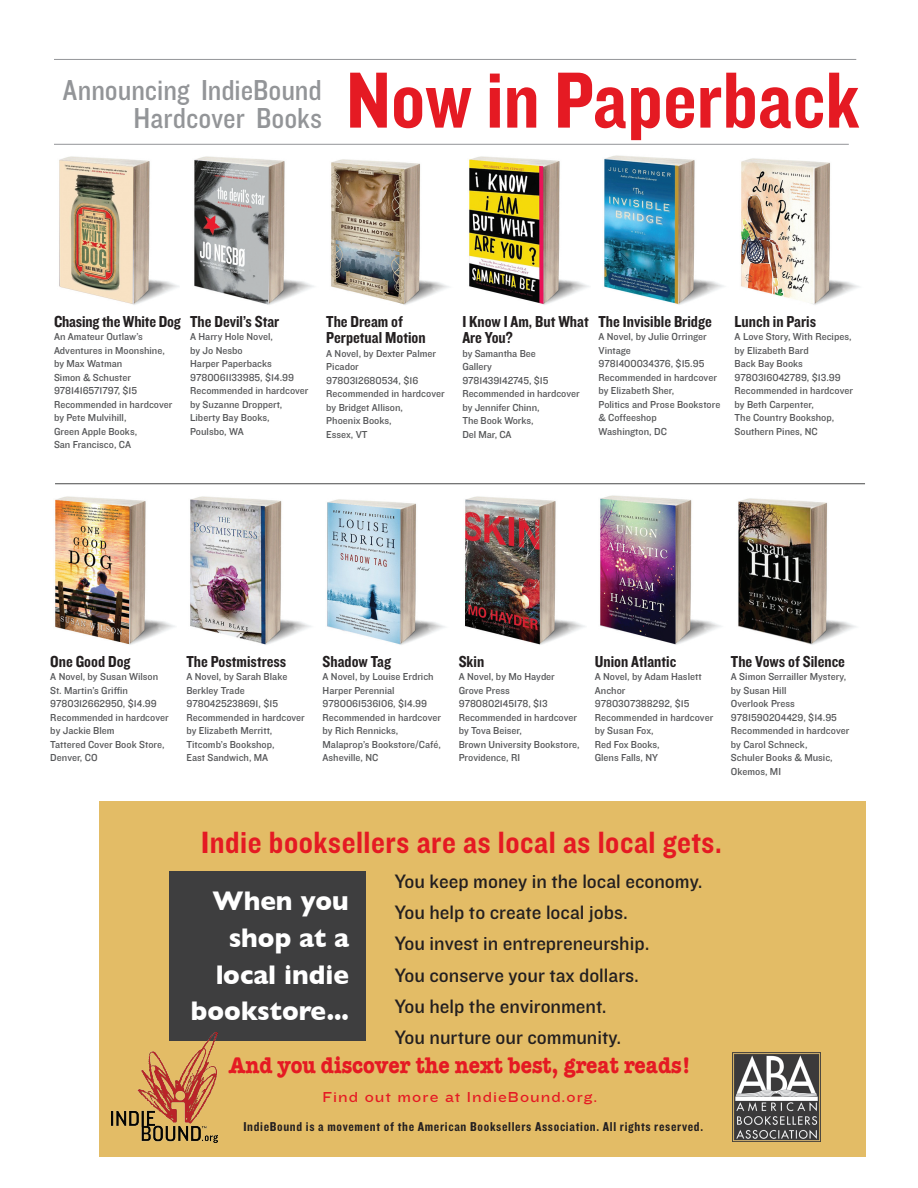
<style>
.page{position:relative;width:918px;height:1188px;background:#fff}
.page>*{position:absolute;margin:0;border:0;box-sizing:border-box;transform-origin:0 0}
.t1{font:82.5px "Knockout 50 Welterweight";color:#e51a23}
.t2{font:31.95px "Knockout 51 Middleweight";letter-spacing:.02em;color:#e51a23;scale:.91 1}
.t3{font:30px/28.5px "Knockout 30 Junior Welterwt";letter-spacing:-.005em;color:#939598;text-align:right}
.t4{font:700 27.45px/36.8px "Gill Sans";color:#fff;text-align:right;scale:.95 1}
.t5{font:700 23.4px "American Typewriter";color:#e51a23;scale:.89 1}
.t6{font:20.25px/31.2px "Knockout 31 Junior Middlewt";color:#231f20}
.t7{font:16.5px/16.5px "Knockout 50 Welterweight";color:#231f20}
.t8{font:15px "Knockout 34 Junior Sumo";letter-spacing:.08em;color:#e51a23;scale:.89 1}
.t9{font:13.35px "Knockout 50 Welterweight";letter-spacing:.05em;color:#231f20}
.t10{font:10.5px/13.5px "Knockout 31 Junior Middlewt";color:#57585a}
</style>
<div class="page">
<div style="left:99px;top:801px;width:767px;height:356px;background:#e3bc66"></div>
<hr style="left:54px;top:59px;width:802px;height:1px;background:#939598">
<hr style="left:54px;top:144px;width:795px;height:1px;background:#939598">
<hr style="left:55px;top:483px;width:810px;height:1px;background:#494a4a">
<img style="left:59px;top:156px;width:120px;height:149px">
<img style="left:194px;top:156px;width:120px;height:149px">
<img style="left:331px;top:159px;width:118px;height:146px">
<img style="left:469px;top:156px;width:120px;height:149px">
<img style="left:604px;top:155px;width:121px;height:150px">
<img style="left:741px;top:158px;width:118px;height:147px">
<img style="left:55px;top:496px;width:120px;height:149px">
<img style="left:190px;top:496px;width:121px;height:149px">
<img style="left:327px;top:499px;width:118px;height:146px">
<img style="left:465px;top:496px;width:120px;height:149px">
<img style="left:600px;top:495px;width:122px;height:150px">
<img style="left:738px;top:498px;width:118px;height:147px">
<img style="left:732px;top:1053px;width:89px;height:88px">
<div style="left:169px;top:871px;width:196px;height:170px;background:#3e3e3f"></div>
<img style="left:112px;top:1032px;width:106px;height:111px">
<h3 class="t3" style="left:63px;top:74px;width:261px">Announcing IndieBound<br>Hardcover Books</h3>
<h1 class="t1" style="left:346px;top:48px;width:515px">Now in Paperback</h1>
<h3 class="t7" style="left:54px;top:312px;width:128px">Chasing the White Dog</h3>
<p class="t10" style="left:54px;top:330px;width:120px">An Amateur Outlaw’s<br>Adventures in Moonshine, by Max Watman<br>Simon &amp; Schuster<br>9781416571797, $15<br>Recommended in hardcover by Pete Mulvihill,<br>Green Apple Books,<br>San Francisco, CA</p>
<h3 class="t7" style="left:190px;top:312px;width:91px">The Devil’s Star</h3>
<p class="t10" style="left:190px;top:330px;width:120px">A Harry Hole Novel,<br>by Jo Nesbo<br>Harper Paperbacks<br>9780061133985, $14.99<br>Recommended in hardcover by Suzanne Droppert,<br>Liberty Bay Books,<br>Poulsbo, WA</p>
<h3 class="t7" style="left:326px;top:312px;width:101px">The Dream of<br>Perpetual Motion</h3>
<p class="t10" style="left:326px;top:346px;width:120px">A Novel, by Dexter Palmer<br>Picador<br>9780312680534, $16<br>Recommended in hardcover by Bridget Allison,<br>Phoenix Books,<br>Essex, VT</p>
<h3 class="t7" style="left:462px;top:312px;width:128px">I Know I Am, But What<br>Are You?</h3>
<p class="t10" style="left:462px;top:346px;width:119px">by Samantha Bee<br>Gallery<br>9781439142745, $15<br>Recommended in hardcover by Jennifer Chinn,<br>The Book Works,<br>Del Mar, CA</p>
<h3 class="t7" style="left:598px;top:312px;width:115px">The Invisible Bridge</h3>
<p class="t10" style="left:598px;top:330px;width:123px">A Novel, by Julie Orringer<br>Vintage<br>9781400034376, $15.95<br>Recommended in hardcover by Elizabeth Sher,<br>Politics and Prose Bookstore &amp; Coffeeshop<br>Washington, DC</p>
<h3 class="t7" style="left:735px;top:312px;width:83px">Lunch in Paris</h3>
<p class="t10" style="left:735px;top:330px;width:120px">A Love Story, With Recipes, by Elizabeth Bard<br>Back Bay Books<br>9780316042789, $13.99<br>Recommended in hardcover by Beth Carpenter,<br>The Country Bookshop,<br>Southern Pines, NC</p>
<h3 class="t7" style="left:50px;top:652px;width:82px">One Good Dog</h3>
<p class="t10" style="left:50px;top:670px;width:120px">A Novel, by Susan Wilson<br>St. Martin’s Griffin<br>9780312662950, $14.99<br>Recommended in hardcover by Jackie Blem<br>Tattered Cover Book Store,<br>Denver, CO</p>
<h3 class="t7" style="left:186px;top:652px;width:101px">The Postmistress</h3>
<p class="t10" style="left:186px;top:670px;width:120px">A Novel, by Sarah Blake<br>Berkley Trade<br>9780425238691, $15<br>Recommended in hardcover by Elizabeth Merritt,<br>Titcomb’s Bookshop,<br>East Sandwich, MA</p>
<h3 class="t7" style="left:323px;top:652px;width:70px">Shadow Tag</h3>
<p class="t10" style="left:323px;top:670px;width:120px">A Novel, by Louise Erdrich<br>Harper Perennial<br>9780061536106, $14.99<br>Recommended in hardcover by Rich Rennicks,<br>Malaprop’s Bookstore/Café,<br>Asheville, NC</p>
<h3 class="t7" style="left:459px;top:652px;width:27px">Skin</h3>
<p class="t10" style="left:459px;top:670px;width:123px">A Novel, by Mo Hayder<br>Grove Press<br>9780802145178, $13<br>Recommended in hardcover by Tova Beiser,<br>Brown University Bookstore,<br>Providence, RI</p>
<h3 class="t7" style="left:595px;top:652px;width:83px">Union Atlantic</h3>
<p class="t10" style="left:595px;top:670px;width:120px">A Novel, by Adam Haslett<br>Anchor<br>9780307388292, $15<br>Recommended in hardcover by Susan Fox,<br>Red Fox Books,<br>Glens Falls, NY</p>
<h3 class="t7" style="left:731px;top:652px;width:116px">The Vows of Silence</h3>
<p class="t10" style="left:731px;top:670px;width:120px">A Simon Serrailler Mystery, by Susan Hill<br>Overlook Press<br>9781590204429, $14.95<br>Recommended in hardcover by Carol Schneck,<br>Schuler Books &amp; Music,<br>Okemos, MI</p>
<h2 class="t2" style="left:201px;top:820px;width:573px">Indie booksellers are as local as local gets.</h2>
<h3 class="t6" style="left:395px;top:865px;width:309px">You keep money in the local economy.<br>You help to create local jobs.<br>You invest in entrepreneurship.<br>You conserve your tax dollars.<br>You help the environment.<br>You nurture our community.</h3>
<h3 class="t5" style="left:229px;top:1045px;width:521px">And you discover the next best, great reads!</h3>
<h3 class="t8" style="left:323px;top:1087px;width:310px">Find out more at IndieBound.org.</h3>
<h3 class="t4" style="left:191px;top:882px;width:168px">When you shop at a local indie bookstore...</h3>
<p class="t9" style="left:243px;top:1118px;width:461px">IndieBound is a movement of the American Booksellers Association. All rights reserved.</p>
</div>
